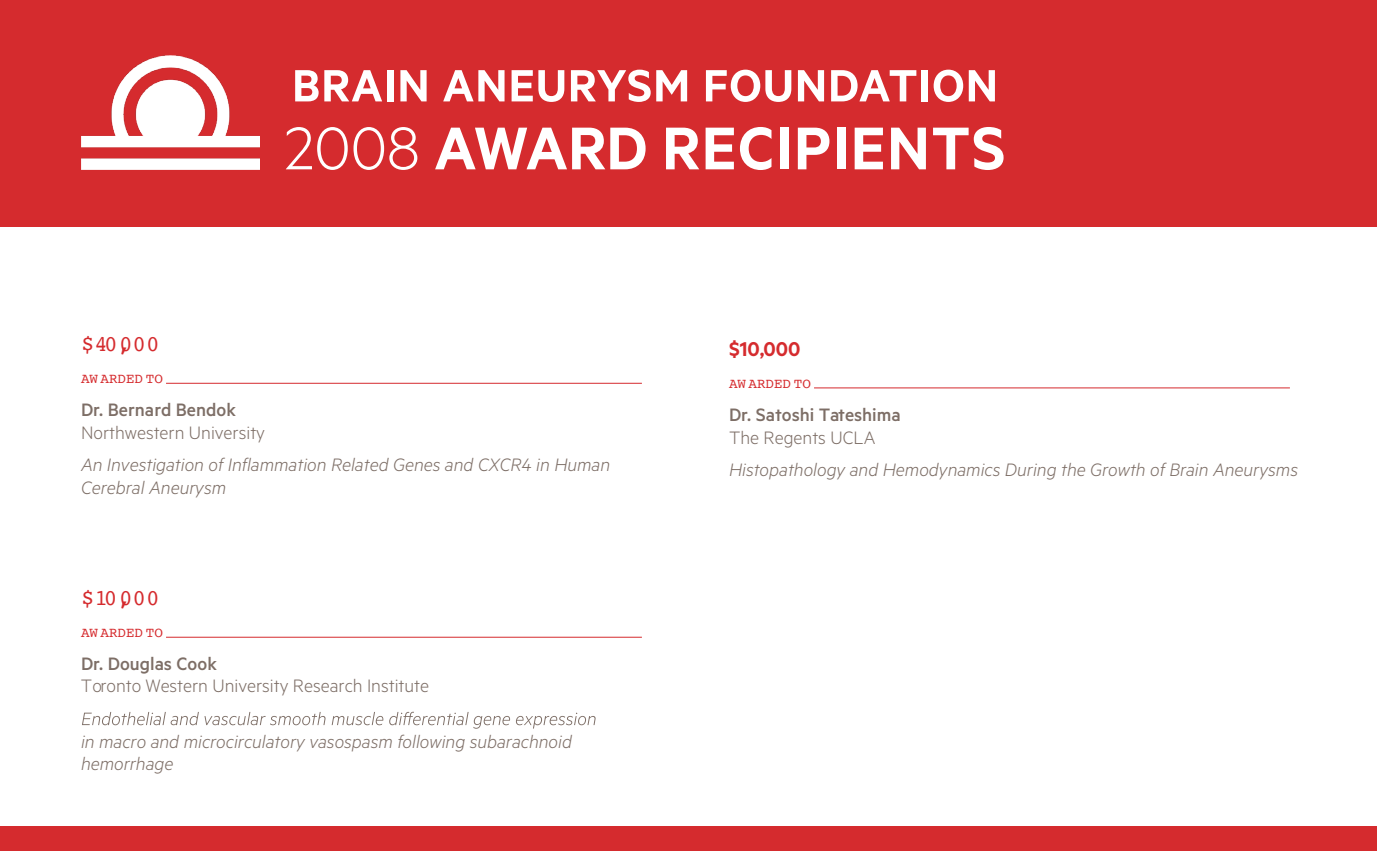
<style>
.page{position:relative;width:1377px;height:851px;background:#fff}
.page>*{position:absolute;margin:0;border:0;box-sizing:border-box;transform-origin:0 0}
.t1{font:600 67.95px "Metric";letter-spacing:.02em;color:#fff}
.t2{font:600 50.85px "Metric";letter-spacing:.02em;color:#fff}
.t3{font:22.5px "Courier";color:#d52b2e}
.t4{font:600 22.5px "Metric";color:#d52b2e}
.t5{font:italic 300 20.25px/22.5px "Metric";color:#7d6e66}
.t6{font:300 20.25px "Metric";color:#7d6e66}
.t7{font:500 20.25px "Metric";color:#7d6e66}
.t8{font:14.17px "Courier";color:#d52b2e}
.s1{font-weight:300}
</style>
<div class="page">
<hr style="left:166px;top:383px;width:476px;height:1px;background:#d52b2e">
<svg style="left:82px;top:711px;width:514px;height:17px"></svg>
<hr style="left:166px;top:636px;width:476px;height:1px;background:#d52b2e">
<hr style="left:814px;top:387px;width:476px;height:1px;background:#d52b2e">
<div style="left:0;top:826px;width:1377px;height:24px;background:#d52b2e"></div>
<div style="left:0;top:0;width:1377px;height:226px;background:#d52b2e"></div>
<img style="left:81px;top:55px;width:178px;height:114px">
<p class="t2" style="left:292px;top:55px;width:707px">BRAIN ANEURYSM FOUNDATION</p>
<p class="t1" style="left:284px;top:108px;width:723px"><span class="s1">2008</span> AWARD RECIPIENTS</p>
<p class="t3" style="left:81px;top:326px;width:80px">$40,000</p>
<p class="t8" style="left:81px;top:368px;width:83px">AW ARDED TO</p>
<p class="t7" style="left:81px;top:398px;width:156px">Dr. Bernard Bendok</p>
<p class="t6" style="left:81px;top:420px;width:186px">Northwestern University</p>
<p class="t5" style="left:81px;top:452px;width:531px">An Investigation of Inflammation Related Genes and CXCR4 in Human<br>Cerebral Aneurysm</p>
<p class="t3" style="left:81px;top:580px;width:80px">$10,000</p>
<p class="t8" style="left:81px;top:621px;width:83px">AW ARDED TO</p>
<p class="t7" style="left:81px;top:651px;width:137px">Dr. Douglas Cook</p>
<p class="t6" style="left:81px;top:674px;width:350px">Toronto Western University Research Institute</p>
<p class="t5" style="left:81px;top:729px;width:493px">in macro and microcirculatory vasospasm following subarachnoid hemorrhage</p>
<p class="t4" style="left:729px;top:335px;width:73px">$10,000</p>
<p class="t8" style="left:729px;top:373px;width:83px">AW ARDED TO</p>
<p class="t7" style="left:729px;top:403px;width:173px">Dr. Satoshi Tateshima</p>
<p class="t6" style="left:729px;top:425px;width:148px">The Regents UCLA</p>
<p class="t5" style="left:729px;top:458px;width:571px">Histopathology and Hemodynamics During the Growth of Brain Aneurysms</p>
</div>
